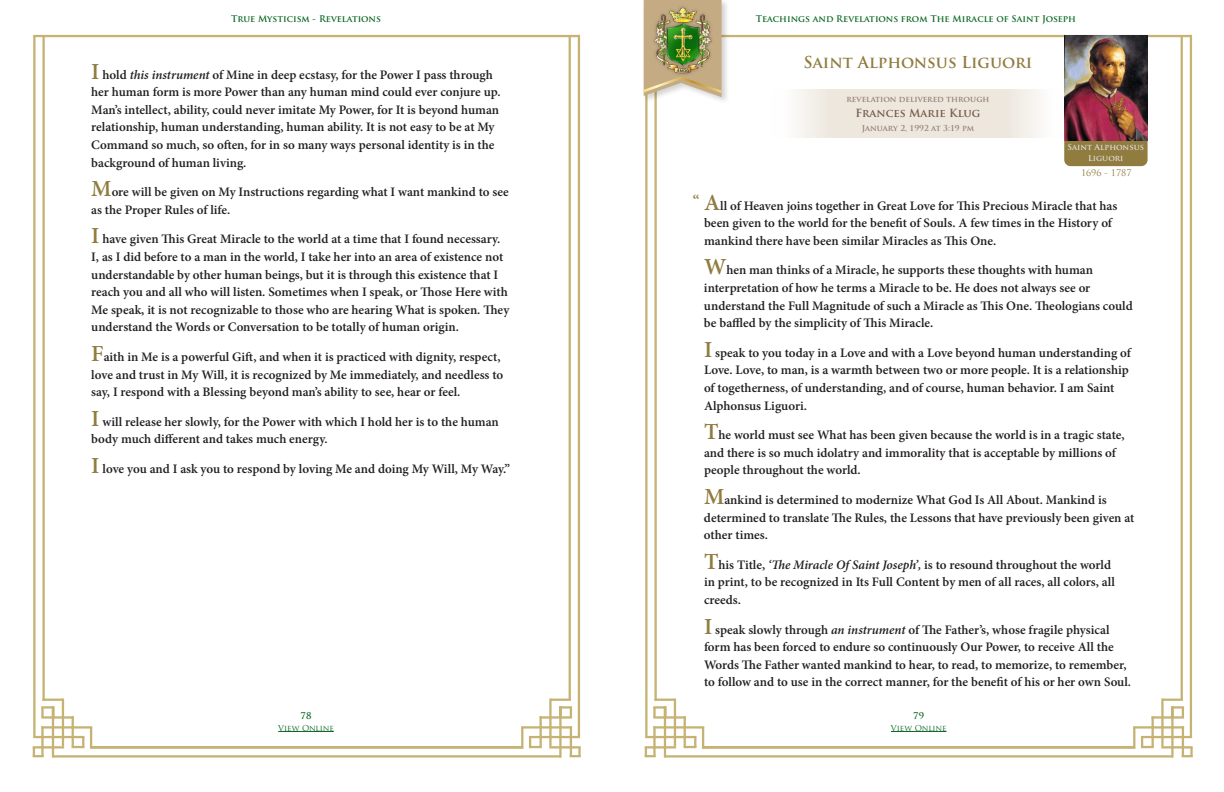
<style>
.page{position:relative;width:1224px;height:792px;background:#fff}
.page>*{position:absolute;margin:0;border:0;box-sizing:border-box;transform-origin:0 0}
.t1{font:700 16px "Trajan Pro";color:#907c3f}
.Paragraph{font:600 16px "Minion Pro";color:#907c3f}
.Paragraph-2{font:600 13px/17.6px "Minion Pro";color:#231f20}
.t2{font:700 11px "Trajan Pro";color:#765a47}
.t3{font:700 9px "Trajan Pro";color:#0b6623}
.t4{font:9px "Trajan Pro";color:#907c3f}
.t5{font:700 8px "Trajan Pro";color:#957f70}
.t6{font:700 8px/11px "Trajan Pro";color:#e2dcd8;text-align:center}
.t7{font:8px "Trajan Pro";letter-spacing:-.02em;color:#0b6623}
.s1{font-size:23px;color:#907c3f}
.s2{font-style:italic}
</style>
<div class="page">
<hr style="left:53px;top:755px;width:508px;height:3px;background:#c6b374">
<hr style="left:33px;top:35px;width:546px;height:2px;background:#c6b374">
<hr style="left:33px;top:36px;width:3px;height:701px;background:#c6b374">
<hr style="left:42px;top:36px;width:3px;height:665px;background:#c6b374">
<hr style="left:578px;top:35px;width:2px;height:701px;background:#c6b374">
<hr style="left:569px;top:36px;width:2px;height:664px;background:#c6b374">
<hr style="left:91px;top:746px;width:431px;height:3px;background:#c6b374">
<hr style="left:33px;top:746px;width:31px;height:3px;background:#c6b374">
<hr style="left:52px;top:717px;width:2px;height:41px;background:#c6b374">
<hr style="left:41px;top:716px;width:33px;height:3px;background:#c6b374">
<svg style="left:41px;top:706px;width:13px;height:12px"></svg>
<hr style="left:42px;top:699px;width:21px;height:2px;background:#c6b374">
<hr style="left:62px;top:699px;width:2px;height:47px;background:#c6b374">
<hr style="left:72px;top:716px;width:2px;height:31px;background:#c6b374">
<svg style="left:72px;top:738px;width:12px;height:10px"></svg>
<hr style="left:33px;top:736px;width:51px;height:2px;background:#c6b374">
<hr style="left:41px;top:726px;width:51px;height:3px;background:#c6b374">
<hr style="left:41px;top:726px;width:3px;height:31px;background:#c6b374">
<hr style="left:90px;top:727px;width:2px;height:22px;background:#c6b374">
<svg style="left:33px;top:748px;width:11px;height:9px"></svg>
<hr style="left:549px;top:746px;width:32px;height:3px;background:#c6b374">
<hr style="left:559px;top:717px;width:3px;height:41px;background:#c6b374">
<hr style="left:540px;top:716px;width:32px;height:3px;background:#c6b374">
<svg style="left:559px;top:706px;width:13px;height:11px"></svg>
<hr style="left:550px;top:699px;width:21px;height:2px;background:#c6b374">
<hr style="left:549px;top:699px;width:3px;height:47px;background:#c6b374">
<hr style="left:540px;top:716px;width:2px;height:31px;background:#c6b374">
<svg style="left:529px;top:738px;width:13px;height:10px"></svg>
<hr style="left:529px;top:736px;width:51px;height:2px;background:#c6b374">
<hr style="left:521px;top:726px;width:51px;height:3px;background:#c6b374">
<hr style="left:570px;top:726px;width:2px;height:31px;background:#c6b374">
<hr style="left:521px;top:727px;width:2px;height:22px;background:#c6b374">
<svg style="left:572px;top:747px;width:9px;height:10px"></svg>
<hr style="left:665px;top:755px;width:508px;height:3px;background:#c6b374">
<hr style="left:645px;top:35px;width:546px;height:2px;background:#c6b374">
<hr style="left:645px;top:36px;width:3px;height:701px;background:#c6b374">
<hr style="left:654px;top:36px;width:3px;height:665px;background:#c6b374">
<hr style="left:1190px;top:35px;width:2px;height:701px;background:#c6b374">
<hr style="left:1181px;top:36px;width:2px;height:664px;background:#c6b374">
<hr style="left:703px;top:746px;width:431px;height:3px;background:#c6b374">
<hr style="left:645px;top:746px;width:31px;height:3px;background:#c6b374">
<hr style="left:664px;top:717px;width:2px;height:41px;background:#c6b374">
<hr style="left:653px;top:716px;width:33px;height:3px;background:#c6b374">
<svg style="left:653px;top:706px;width:13px;height:12px"></svg>
<hr style="left:654px;top:699px;width:21px;height:2px;background:#c6b374">
<hr style="left:674px;top:699px;width:2px;height:47px;background:#c6b374">
<hr style="left:684px;top:716px;width:2px;height:31px;background:#c6b374">
<svg style="left:684px;top:738px;width:12px;height:10px"></svg>
<hr style="left:645px;top:736px;width:51px;height:2px;background:#c6b374">
<hr style="left:653px;top:726px;width:51px;height:3px;background:#c6b374">
<hr style="left:653px;top:726px;width:3px;height:31px;background:#c6b374">
<hr style="left:702px;top:727px;width:2px;height:22px;background:#c6b374">
<svg style="left:645px;top:748px;width:11px;height:9px"></svg>
<hr style="left:1161px;top:746px;width:32px;height:3px;background:#c6b374">
<hr style="left:1171px;top:717px;width:3px;height:41px;background:#c6b374">
<hr style="left:1152px;top:716px;width:32px;height:3px;background:#c6b374">
<svg style="left:1171px;top:706px;width:13px;height:11px"></svg>
<hr style="left:1162px;top:699px;width:21px;height:2px;background:#c6b374">
<hr style="left:1161px;top:699px;width:3px;height:47px;background:#c6b374">
<hr style="left:1152px;top:716px;width:2px;height:31px;background:#c6b374">
<svg style="left:1141px;top:738px;width:13px;height:10px"></svg>
<hr style="left:1141px;top:736px;width:51px;height:2px;background:#c6b374">
<hr style="left:1133px;top:726px;width:51px;height:3px;background:#c6b374">
<hr style="left:1182px;top:726px;width:2px;height:31px;background:#c6b374">
<hr style="left:1133px;top:727px;width:2px;height:22px;background:#c6b374">
<svg style="left:1184px;top:747px;width:9px;height:10px"></svg>
<div style="left:770px;top:89px;width:148px;height:49px;background:linear-gradient(to right,#faf9f7,#e8e1d5)"></div>
<div style="left:918px;top:89px;width:148px;height:49px;background:linear-gradient(to right,#e8e0d5,#faf8f6)"></div>
<hr style="left:278px;top:731px;width:56px;height:1px;background:#0b6623">
<hr style="left:891px;top:731px;width:56px;height:1px;background:#0b6623">
<div style="left:1064px;top:47px;width:84px;height:119px;background:#907c3f;border-radius:6px"></div>
<img style="left:1064px;top:35px;width:84px;height:106px">
<div style="left:642px;top:0;width:88px;height:105px;background:#231f20;opacity:.2"></div>
<svg style="left:644px;top:0;width:78px;height:97px"></svg>
<img style="left:650px;top:2px;width:65px;height:77px">
<p class="t3" style="left:231px;top:13px;width:151px">True Mysticism - Revelations</p>
<p class="Paragraph-2" style="left:91px;top:66px;width:411px"><span class="s1">I</span> hold <span class="s2">this instrument</span> of Mine in deep ecstasy, for the Power I pass through her human form is more Power than any human mind could ever conjure up.<br>Man’s intellect, ability, could never imitate My Power, for It is beyond human relationship, human understanding, human ability. It is not easy to be at My Command so much, so often, for in so many ways personal identity is in the background of human living.</p>
<p class="Paragraph-2" style="left:91px;top:183px;width:419px"><span class="s1">M</span>ore will be given on My Instructions regarding what I want mankind to see as the Proper Rules of life.</p>
<p class="Paragraph-2" style="left:91px;top:230px;width:420px"><span class="s1">I</span> have given This Great Miracle to the world at a time that I found necessary.<br>I, as I did before to a man in the world, I take her into an area of existence not understandable by other human beings, but it is through this existence that I reach you and all who will listen. Sometimes when I speak, or Those Here with Me speak, it is not recognizable to those who are hearing What is spoken. They understand the Words or Conversation to be totally of human origin.</p>
<p class="Paragraph-2" style="left:91px;top:348px;width:414px"><span class="s1">F</span>aith in Me is a powerful Gift, and when it is practiced with dignity, respect, love and trust in My Will, it is recognized by Me immediately, and needless to say, I respond with a Blessing beyond man’s ability to see, hear or feel.</p>
<p class="Paragraph-2" style="left:91px;top:413px;width:409px"><span class="s1">I</span> will release her slowly, for the Power with which I hold her is to the human body much different and takes much energy.</p>
<p class="Paragraph-2" style="left:91px;top:460px;width:420px"><span class="s1">I</span> love you and I ask you to respond by loving Me and doing My Will, My Way.”</p>
<p class="t3" style="left:756px;top:13px;width:322px">Teachings and Revelations from The Miracle of Saint Joseph</p>
<p class="t1" style="left:803px;top:52px;width:231px">Saint Alphonsus Liguori</p>
<p class="t5" style="left:846px;top:94px;width:145px">revelation delivered through</p>
<p class="t2" style="left:855px;top:106px;width:127px">Frances Marie Klug</p>
<p class="t5" style="left:862px;top:123px;width:114px">January 2, 1992 at 3:19 pm</p>
<p class="t6" style="left:1067px;top:142px;width:78px">Saint Alphonsus<br>Liguori</p>
<p class="t4" style="left:1081px;top:167px;width:52px">1696 - 1787</p>
<p class="Paragraph" style="left:693px;top:190px;width:8px">“</p>
<p class="Paragraph-2" style="left:704px;top:197px;width:415px"><span class="s1">A</span>ll of Heaven joins together in Great Love for This Precious Miracle that has been given to the world for the benefit of Souls. A few times in the History of mankind there have been similar Miracles as This One.</p>
<p class="Paragraph-2" style="left:704px;top:261px;width:430px"><span class="s1">W</span>hen man thinks of a Miracle, he supports these thoughts with human interpretation of how he terms a Miracle to be. He does not always see or understand the Full Magnitude of such a Miracle as This One. Theologians could be baffled by the simplicity of This Miracle.</p>
<p class="Paragraph-2" style="left:704px;top:344px;width:429px"><span class="s1">I</span> speak to you today in a Love and with a Love beyond human understanding of Love. Love, to man, is a warmth between two or more people. It is a relationship of togetherness, of understanding, and of course, human behavior. I am Saint Alphonsus Liguori.</p>
<p class="Paragraph-2" style="left:704px;top:426px;width:422px"><span class="s1">T</span>he world must see What has been given because the world is in a tragic state, and there is so much idolatry and immorality that is acceptable by millions of people throughout the world.</p>
<p class="Paragraph-2" style="left:704px;top:491px;width:432px"><span class="s1">M</span>ankind is determined to modernize What God Is All About. Mankind is determined to translate The Rules, the Lessons that have previously been given at other times.</p>
<p class="Paragraph-2" style="left:704px;top:556px;width:413px"><span class="s1">T</span>his Title, <span class="s2">‘The Miracle Of Saint Joseph’,</span> is to resound throughout the world in print, to be recognized in Its Full Content by men of all races, all colors, all creeds.</p>
<p class="Paragraph-2" style="left:704px;top:621px;width:429px"><span class="s1">I</span> speak slowly through <span class="s2">an instrument</span> of The Father’s, whose fragile physical form has been forced to endure so continuously Our Power, to receive All the Words The Father wanted mankind to hear, to read, to memorize, to remember, to follow and to use in the correct manner, for the benefit of his or her own Soul.</p>
<p class="t3" style="left:301px;top:710px;width:12px">78</p>
<p class="t3" style="left:913px;top:710px;width:12px">79</p>
<p class="t7" style="left:278px;top:723px;width:57px">View Online</p>
<p class="t7" style="left:891px;top:723px;width:57px">View Online</p>
</div>
